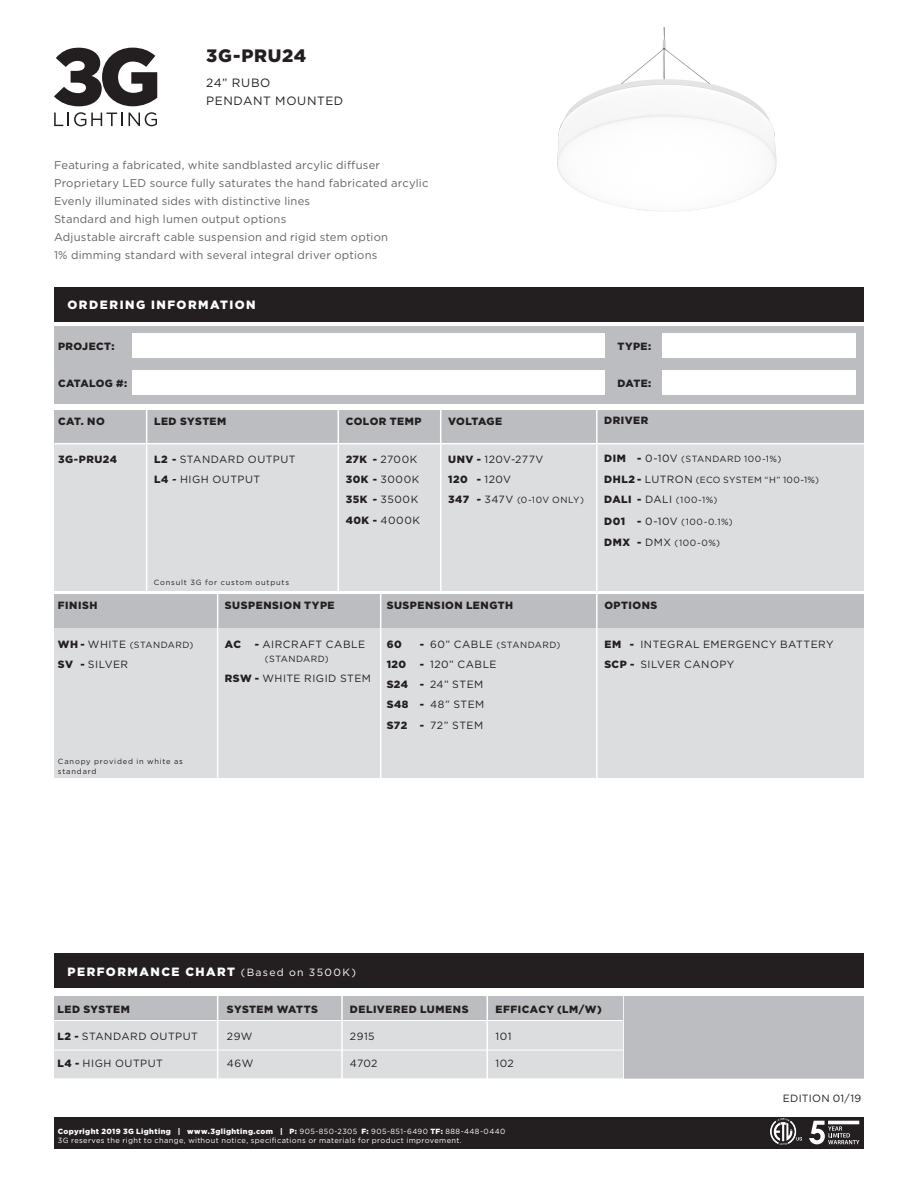
<style>
.page{position:relative;width:918px;height:1188px;background:#fff}
.page>*{position:absolute;margin:0;border:0;box-sizing:border-box;transform-origin:0 0}
.Top_Left{font:900 18px "Gotham";letter-spacing:.03em;color:#231f20}
.Order_Title{font:900 12px "Gotham";letter-spacing:.125em;color:#fff}
.Top_Left-2{font:12px "Gotham";letter-spacing:.05em;color:#231f20}
.t1{font:11.25px "Gotham";letter-spacing:.02em;color:#636366}
.Order_List__tabs___o{font:10.5px "Gotham";letter-spacing:.045em;color:#231f20}
.Order_Category__tabs{font:900 10.5px "Gotham";letter-spacing:.05em;color:#231f20}
.Points_Title{font:10.5px "Gotham";letter-spacing:.045em;color:#231f20}
.Points_Title-2{font:900 10.5px "Gotham";letter-spacing:.045em;color:#231f20}
.Order_List__tabs___o-2{font:900 10.5px "Gotham";letter-spacing:.05em;color:#231f20}
.Input_Boxes{font:900 10.5px "Gotham";letter-spacing:.03em;color:#231f20}
.Top_Left-3{font:10.5px "Gotham";letter-spacing:.025em;color:#231f20}
.Order_Category__tabs-2{font:900 10.5px "Gotham";letter-spacing:.01em;color:#231f20}
.Order_Category__tabs-3{font:9px "Gotham";letter-spacing:.05em;color:#231f20}
.Order_List__tabs___o-3{font:9px "Gotham";letter-spacing:.05em;color:#231f20}
.Order_Category__tabs-4{font:9px "Gotham";letter-spacing:.025em;color:#231f20}
.t2{font:7.5px/9.3px "Gotham";letter-spacing:.045em;color:#fff}
.Special_Note{font:7.5px/9.3px "Gotham";letter-spacing:.105em;color:#231f20}
.s1{font-weight:900}
.s2{font-weight:700;font-style:italic}
.s3{font-weight:400}
.s4{font-weight:900;font-size:10.5px}
.s5{font-size:10.5px}
.s6{font-weight:400;font-size:10.5px}
</style>
<div class="page">
<div style="left:54px;top:1117px;width:810px;height:32px;background:#231f20"></div>
<svg style="left:809px;top:1121px;width:50px;height:23px"></svg>
<img style="left:771px;top:1119px;width:31px;height:25px">
<div style="left:54px;top:287px;width:810px;height:35px;background:#231f20"></div>
<div style="left:54px;top:954px;width:810px;height:34px;background:#231f20"></div>
<svg style="left:54px;top:48px;width:103px;height:58px"></svg>
<svg style="left:129px;top:112px;width:28px;height:14px"></svg>
<svg style="left:54px;top:112px;width:69px;height:14px"></svg>
<img style="left:557px;top:27px;width:220px;height:184px">
<div style="left:55px;top:996px;width:809px;height:24px;background:#bcbdc0"></div>
<div style="left:55px;top:1021px;width:809px;height:58px;background:#dcdddf"></div>
<hr style="left:54px;top:1050px;width:811px;height:1px;background:#fff">
<hr style="left:341px;top:996px;width:2px;height:86px;background:#fff">
<hr style="left:487px;top:996px;width:1px;height:86px;background:#fff">
<hr style="left:623px;top:996px;width:2px;height:86px;background:#fff">
<div style="left:624px;top:996px;width:240px;height:83px;background:#bcbdc0"></div>
<div style="left:54px;top:326px;width:810px;height:78px;background:#bcbdc0"></div>
<div style="left:132px;top:334px;width:473px;height:24px;background:#fff"></div>
<div style="left:132px;top:371px;width:473px;height:24px;background:#fff"></div>
<div style="left:663px;top:334px;width:193px;height:24px;background:#fff"></div>
<div style="left:663px;top:371px;width:193px;height:24px;background:#fff"></div>
<div style="left:54px;top:444px;width:810px;height:147px;background:#dcdddf"></div>
<div style="left:54px;top:411px;width:810px;height:33px;background:#bcbdc0"></div>
<hr style="left:54px;top:443px;width:814px;height:1px;background:#fff">
<hr style="left:146px;top:408px;width:1px;height:185px;background:#fff">
<hr style="left:338px;top:408px;width:1px;height:185px;background:#fff">
<hr style="left:440px;top:408px;width:1px;height:185px;background:#fff">
<hr style="left:596px;top:408px;width:2px;height:185px;background:#fff">
<div style="left:54px;top:627px;width:810px;height:151px;background:#dcdddf"></div>
<div style="left:54px;top:594px;width:810px;height:34px;background:#bcbdc0"></div>
<hr style="left:380px;top:593px;width:1px;height:185px;background:#fff">
<hr style="left:217px;top:593px;width:1px;height:185px;background:#fff">
<hr style="left:217px;top:993px;width:1px;height:90px;background:#fff">
<hr style="left:596px;top:593px;width:2px;height:186px;background:#fff">
<p class="Top_Left" style="left:206px;top:43px;width:101px">3G-PRU24</p>
<p class="Top_Left-2" style="left:206px;top:75px;width:66px">24” RUBO</p>
<p class="Top_Left-2" style="left:206px;top:93px;width:139px">PENDANT MOUNTED</p>
<p class="t1" style="left:54px;top:158px;width:328px">Featuring a fabricated, white sandblasted arcylic diffuser</p>
<p class="t1" style="left:54px;top:176px;width:376px">Proprietary LED source fully saturates the hand fabricated arcylic</p>
<p class="t1" style="left:54px;top:194px;width:258px">Evenly illuminated sides with distinctive lines</p>
<p class="t1" style="left:54px;top:212px;width:234px">Standard and high lumen output options</p>
<p class="t1" style="left:54px;top:230px;width:336px">Adjustable aircraft cable suspension and rigid stem option</p>
<p class="t1" style="left:54px;top:248px;width:325px">1% dimming standard with several integral driver options</p>
<p class="Order_Title" style="left:68px;top:297px;width:190px">ORDERING INFORMATION</p>
<p class="Input_Boxes" style="left:58px;top:339px;width:58px">PROJECT:</p>
<p class="Input_Boxes" style="left:618px;top:339px;width:35px">TYPE:</p>
<p class="Input_Boxes" style="left:58px;top:376px;width:70px">CATALOG #:</p>
<p class="Input_Boxes" style="left:618px;top:376px;width:35px">DATE:</p>
<p class="Order_Category__tabs" style="left:58px;top:414px;width:48px">CAT. NO</p>
<p class="Order_List__tabs___o-2" style="left:58px;top:452px;width:61px">3G-PRU24</p>
<p class="Order_Category__tabs" style="left:154px;top:414px;width:74px">LED SYSTEM</p>
<p class="Order_List__tabs___o" style="left:154px;top:452px;width:143px"><span class="s1">L2 -</span> STANDARD OUTPUT</p>
<p class="Order_List__tabs___o" style="left:154px;top:473px;width:108px"><span class="s1">L4</span> <span class="s2">-</span> HIGH OUTPUT</p>
<p class="Special_Note" style="left:154px;top:578px;width:137px">Consult 3G for custom outputs</p>
<p class="Order_Category__tabs" style="left:346px;top:414px;width:77px">COLOR TEMP</p>
<p class="Order_List__tabs___o" style="left:346px;top:452px;width:73px"><span class="s1">27K -</span> 2700K</p>
<p class="Order_List__tabs___o" style="left:346px;top:473px;width:75px"><span class="s1">30K -</span> 3000K</p>
<p class="Order_List__tabs___o" style="left:346px;top:493px;width:74px"><span class="s1">35K -</span> 3500K</p>
<p class="Order_List__tabs___o" style="left:346px;top:513px;width:76px"><span class="s1">40K -</span> 4000K</p>
<p class="Order_Category__tabs-2" style="left:448px;top:414px;width:56px">VOLTAGE</p>
<p class="Order_List__tabs___o" style="left:448px;top:452px;width:97px"><span class="s1">UNV -</span> 120V-277V</p>
<p class="Order_List__tabs___o-2" style="left:448px;top:472px;width:64px">120 - <span class="s3">120V</span></p>
<p class="Order_List__tabs___o-3" style="left:448px;top:494px;width:137px"><span class="s4">347 -</span> <span class="s5">347V</span> (0-10V ONLY)</p>
<p class="Order_List__tabs___o-2" style="left:58px;top:599px;width:41px">FINISH</p>
<p class="Order_List__tabs___o-3" style="left:58px;top:639px;width:137px"><span class="s4">WH -</span> <span class="s5">WHITE</span> (STANDARD)</p>
<p class="Order_List__tabs___o" style="left:58px;top:658px;width:72px"><span class="s1">SV -</span> SILVER</p>
<p class="Special_Note" style="left:58px;top:757px;width:127px">Canopy provided in white as standard</p>
<p class="Order_List__tabs___o-2" style="left:225px;top:599px;width:111px">SUSPENSION TYPE</p>
<p class="Order_List__tabs___o-2" style="left:225px;top:637px;width:18px">AC</p>
<p class="Order_List__tabs___o" style="left:255px;top:637px;width:112px"><span class="s1">-</span> AIRCRAFT CABLE</p>
<p class="Order_List__tabs___o-3" style="left:265px;top:653px;width:65px">(STANDARD)</p>
<p class="Order_List__tabs___o" style="left:225px;top:672px;width:148px"><span class="s1">RSW -</span> WHITE RIGID STEM</p>
<p class="Order_Category__tabs" style="left:387px;top:599px;width:128px">SUSPENSION LENGTH</p>
<p class="Order_Category__tabs" style="left:387px;top:637px;width:17px">60</p>
<p class="Order_Category__tabs-3" style="left:420px;top:639px;width:142px"><span class="s4">-</span> <span class="s5">60” CABLE</span> (STANDARD)</p>
<p class="Order_List__tabs___o-2" style="left:387px;top:657px;width:21px">120</p>
<p class="Order_List__tabs___o" style="left:420px;top:658px;width:78px"><span class="s1">-</span> 120” CABLE</p>
<p class="Order_List__tabs___o" style="left:387px;top:678px;width:98px"><span class="s1">S24 -</span> 24” STEM</p>
<p class="Order_List__tabs___o" style="left:387px;top:698px;width:99px"><span class="s1">S48 -</span> 48” STEM</p>
<p class="Order_List__tabs___o" style="left:387px;top:718px;width:98px"><span class="s1">S72 -</span> 72” STEM</p>
<p class="Order_Category__tabs" style="left:604px;top:413px;width:46px">DRIVER</p>
<p class="Order_Category__tabs-3" style="left:604px;top:454px;width:178px"><span class="s4">DIM -</span> <span class="s5">0-10V</span> (STANDARD 100-1%)</p>
<p class="Order_Category__tabs-4" style="left:604px;top:474px;width:216px"><span class="s4">DHL2 -</span> <span class="s5">LUTRON</span> (ECO SYSTEM “H” 100-1%)</p>
<p class="Order_Category__tabs-3" style="left:604px;top:494px;width:115px"><span class="s4">DALI -</span> <span class="s5">DALI</span> (100-1%)</p>
<p class="Order_Category__tabs-3" style="left:604px;top:516px;width:130px"><span class="s4">D01 -</span> <span class="s5">0-10V</span> (100-0.1%)</p>
<p class="Order_Category__tabs-3" style="left:604px;top:537px;width:117px"><span class="s4">DMX -</span> <span class="s5">DMX</span> (100-0%)</p>
<p class="Order_Category__tabs" style="left:604px;top:599px;width:54px">OPTIONS</p>
<p class="Order_List__tabs___o" style="left:604px;top:637px;width:231px"><span class="s1">EM -</span> INTEGRAL EMERGENCY BATTERY</p>
<p class="Order_List__tabs___o" style="left:604px;top:658px;width:132px"><span class="s1">SCP -</span> SILVER CANOPY</p>
<p class="Order_Title" style="left:68px;top:963px;width:290px">PERFORMANCE CHART <span class="s6">(Based on 3500K)</span></p>
<p class="Points_Title-2" style="left:57px;top:1002px;width:74px">LED SYSTEM</p>
<p class="Points_Title-2" style="left:227px;top:1002px;width:93px">SYSTEM WATTS</p>
<p class="Points_Title-2" style="left:350px;top:1002px;width:120px">DELIVERED LUMENS</p>
<p class="Points_Title-2" style="left:495px;top:1002px;width:108px">EFFICACY (LM/W)</p>
<p class="Points_Title" style="left:57px;top:1030px;width:142px"><span class="s1">L2 -</span> STANDARD OUTPUT</p>
<p class="Points_Title" style="left:227px;top:1030px;width:27px">29W</p>
<p class="Points_Title" style="left:350px;top:1030px;width:26px">2915</p>
<p class="Points_Title" style="left:495px;top:1030px;width:17px">101</p>
<p class="Points_Title" style="left:57px;top:1057px;width:107px"><span class="s1">L4 -</span> HIGH OUTPUT</p>
<p class="Points_Title" style="left:227px;top:1057px;width:28px">46W</p>
<p class="Points_Title" style="left:350px;top:1057px;width:29px">4702</p>
<p class="Points_Title" style="left:495px;top:1057px;width:20px">102</p>
<p class="t2" style="left:58px;top:1127px;width:449px"><span class="s1">Copyright 2019 3G Lighting | www.3glighting.com | P:</span> 905-850-2305 <span class="s1">F:</span> 905-851-6490 <span class="s1">TF:</span> 888-448-0440<br>3G reserves the right to change, without notice, specifications or materials for product improvement.</p>
<p class="Top_Left-3" style="left:783px;top:1091px;width:80px">EDITION 01/19</p>
</div>
